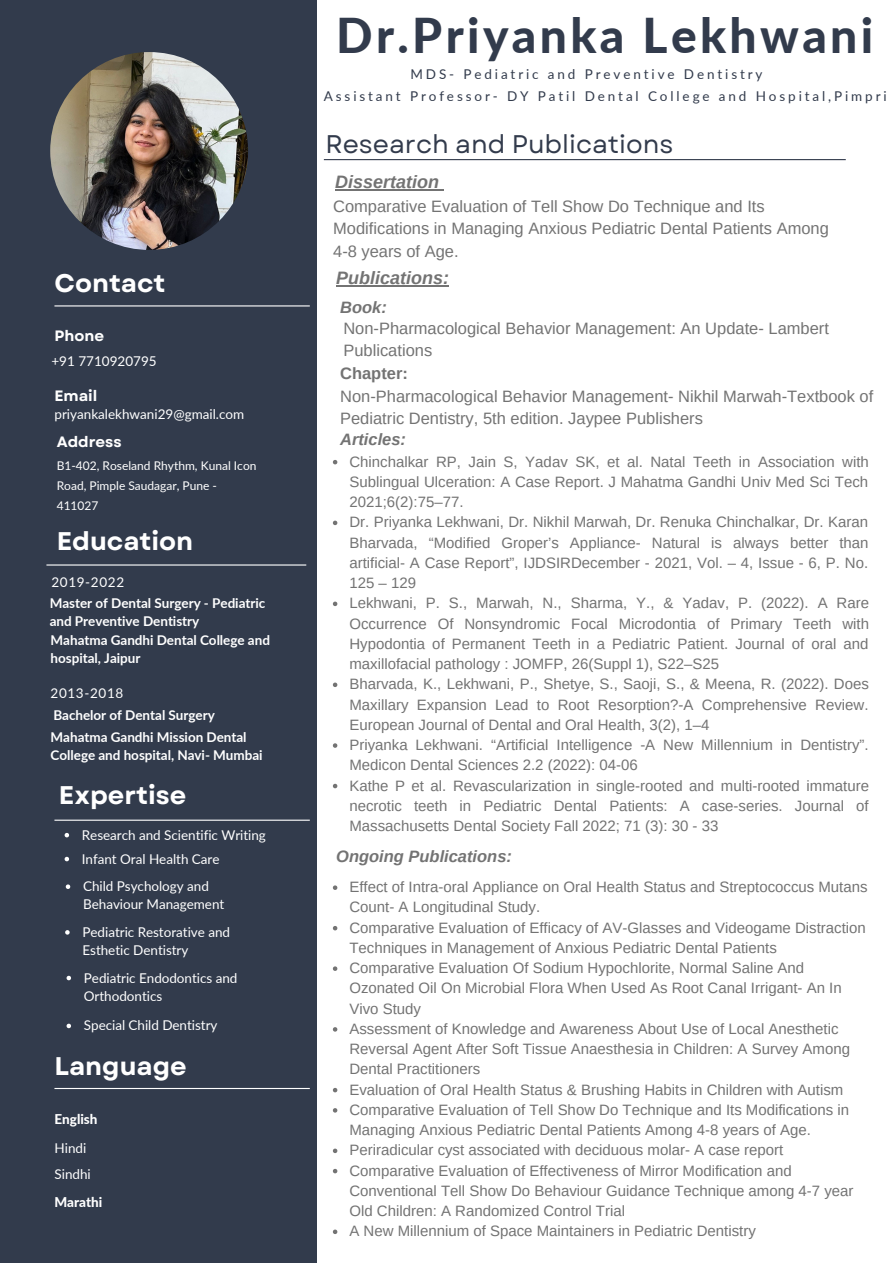
<style>
.page{position:relative;width:893px;height:1264px;background:#fff}
.page>*{position:absolute;margin:0;border:0;box-sizing:border-box;transform-origin:0 0}
.t1{font:800 48px "Lato";letter-spacing:.07em;color:#323b4c}
.t2{font:700 25.5px "Garet";color:#fff}
.t3{font:25.5px "Garet";color:#323b4c}
.t4{font:italic 700 18px "Arimo";color:#737373}
.t5{font:16.5px/22.5px "Arimo";color:#737373}
.t6{font:italic 700 16.5px "Arimo";color:#737373}
.t7{font:700 16.5px "Arimo";color:#737373}
.t8{font:15px/20.2px "Arimo";color:#737373}
.t9{font:700 15px "Garet";color:#fff}
.t10{font:13.5px/18px "Lato";letter-spacing:-.005em;color:#fff}
.t11{font:700 13.5px/18px "Lato";letter-spacing:-.005em;color:#fff}
.t12{font:13.5px "Lato";letter-spacing:.215em;color:#323b4c}
.t13{font:13.5px "Lato";letter-spacing:.045em;color:#fff}
.t14{font:800 13.5px "Lato";color:#fff}
.t15{font:12px/20px "Lato";color:#fff}
</style>
<div class="page">
<div style="left:0;top:0;width:316px;height:1262px;background:#323b4c"></div>
<hr style="left:54px;top:305px;width:256px;height:1px;background:#fff">
<hr style="left:46px;top:564px;width:260px;height:1px;background:#fff">
<hr style="left:324px;top:159px;width:521px;height:1px;background:#323b4c">
<img style="left:50px;top:52px;width:198px;height:198px;border-radius:50%">
<hr style="left:54px;top:819px;width:256px;height:1px;background:#fff">
<hr style="left:54px;top:1087px;width:256px;height:2px;background:#fff">
<svg style="left:65px;top:856px;width:4px;height:5px"></svg>
<svg style="left:67px;top:1023px;width:4px;height:5px"></svg>
<svg style="left:65px;top:930px;width:5px;height:4px"></svg>
<svg style="left:65px;top:832px;width:4px;height:5px"></svg>
<svg style="left:67px;top:975px;width:4px;height:5px"></svg>
<hr style="left:335px;top:189px;width:104px;height:1px;background:#737373">
<hr style="left:336px;top:285px;width:113px;height:1px;background:#737373">
<svg style="left:333px;top:460px;width:4px;height:4px"></svg>
<svg style="left:333px;top:520px;width:4px;height:5px"></svg>
<svg style="left:333px;top:601px;width:4px;height:5px"></svg>
<svg style="left:333px;top:682px;width:4px;height:5px"></svg>
<svg style="left:333px;top:743px;width:4px;height:4px"></svg>
<svg style="left:333px;top:783px;width:4px;height:5px"></svg>
<svg style="left:66px;top:884px;width:4px;height:5px"></svg>
<svg style="left:333px;top:885px;width:4px;height:5px"></svg>
<svg style="left:333px;top:926px;width:4px;height:4px"></svg>
<svg style="left:333px;top:966px;width:4px;height:4px"></svg>
<svg style="left:333px;top:1027px;width:4px;height:4px"></svg>
<svg style="left:333px;top:1087px;width:4px;height:5px"></svg>
<svg style="left:333px;top:1108px;width:4px;height:4px"></svg>
<svg style="left:333px;top:1148px;width:4px;height:5px"></svg>
<svg style="left:333px;top:1168px;width:4px;height:5px"></svg>
<svg style="left:333px;top:1229px;width:4px;height:4px"></svg>
<h2 class="t2" style="left:54px;top:265px;width:112px">Contact</h2>
<p class="t9" style="left:54px;top:325px;width:51px">Phone</p>
<p class="t10" style="left:51px;top:351px;width:107px">+91 7710920795</p>
<p class="t9" style="left:54px;top:385px;width:44px">Email</p>
<p class="t10" style="left:54px;top:404px;width:191px">priyankalekhwani29@gmail.com</p>
<p class="t9" style="left:57px;top:431px;width:66px">Address</p>
<p class="t15" style="left:57px;top:455px;width:201px">B1-402, Roseland Rhythm, Kunal Icon<br>Road, Pimple Saudagar, Pune -<br>411027</p>
<h2 class="t2" style="left:57px;top:523px;width:138px">Education</h2>
<p class="t13" style="left:51px;top:573px;width:74px">2019-2022</p>
<p class="t11" style="left:50px;top:593px;width:217px">Master of Dental Surgery - Pediatric and Preventive Dentistry</p>
<p class="t11" style="left:51px;top:631px;width:221px">Mahatma Gandhi Dental College and hospital, Jaipur</p>
<p class="t13" style="left:51px;top:684px;width:74px">2013-2018</p>
<p class="t11" style="left:53px;top:705px;width:163px">Bachelor of Dental Surgery</p>
<p class="t11" style="left:51px;top:727px;width:213px">Mahatma Gandhi Mission Dental<br>College and hospital, Navi- Mumbai</p>
<h2 class="t2" style="left:59px;top:777px;width:129px">Expertise</h2>
<p class="t10" style="left:82px;top:825px;width:185px">Research and Scientific Writing</p>
<p class="t10" style="left:82px;top:849px;width:139px">Infant Oral Health Care</p>
<p class="t10" style="left:83px;top:877px;width:143px">Child Psychology and<br>Behaviour Management</p>
<p class="t10" style="left:82px;top:922px;width:149px">Pediatric Restorative and<br>Esthetic Dentistry</p>
<p class="t10" style="left:84px;top:968px;width:155px">Pediatric Endodontics and<br>Orthodontics</p>
<p class="t10" style="left:84px;top:1016px;width:135px">Special Child Dentistry</p>
<h2 class="t2" style="left:54px;top:1047px;width:134px">Language</h2>
<p class="t14" style="left:54px;top:1110px;width:45px">English</p>
<p class="t10" style="left:54px;top:1138px;width:33px">Hindi</p>
<p class="t10" style="left:54px;top:1164px;width:38px">Sindhi</p>
<p class="t14" style="left:54px;top:1193px;width:49px">Marathi</p>
<h1 class="t1" style="left:336px;top:6px;width:538px">Dr.Priyanka Lekhwani</h1>
<p class="t12" style="left:410px;top:66px;width:353px">MDS- Pediatric and Preventive Dentistry</p>
<p class="t12" style="left:324px;top:88px;width:564px">Assistant Professor- DY Patil Dental College and Hospital,Pimpri</p>
<h2 class="t3" style="left:325px;top:125px;width:349px">Research and Publications</h2>
<p class="t4" style="left:335px;top:172px;width:105px">Dissertation</p>
<p class="t5" style="left:333px;top:195px;width:497px">Comparative Evaluation of Tell Show Do Technique and Its<br>Modifications in Managing Anxious Pediatric Dental Patients Among<br>4-8 years of Age.</p>
<p class="t4" style="left:336px;top:268px;width:114px">Publications:</p>
<p class="t6" style="left:340px;top:298px;width:48px">Book:</p>
<p class="t5" style="left:343px;top:316px;width:487px">Non-Pharmacological Behavior Management: An Update- Lambert<br>Publications</p>
<p class="t7" style="left:340px;top:364px;width:69px">Chapter:</p>
<p class="t5" style="left:340px;top:385px;width:534px">Non-Pharmacological Behavior Management- Nikhil Marwah-Textbook of<br>Pediatric Dentistry, 5th edition. Jaypee Publishers</p>
<p class="t6" style="left:340px;top:430px;width:67px">Articles:</p>
<p class="t8" style="left:349px;top:451px;width:521px">Chinchalkar RP, Jain S, Yadav SK, et al. Natal Teeth in Association with Sublingual Ulceration: A Case Report. J Mahatma Gandhi Univ Med Sci Tech 2021;6(2):75–77.<br>Dr. Priyanka Lekhwani, Dr. Nikhil Marwah, Dr. Renuka Chinchalkar, Dr. Karan Bharvada, “Modified Groper’s Appliance- Natural is always better than artificial- A Case Report”, IJDSIRDecember - 2021, Vol. – 4, Issue - 6, P. No.<br>125 – 129<br>Lekhwani, P. S., Marwah, N., Sharma, Y., &amp; Yadav, P. (2022). A Rare Occurrence Of Nonsyndromic Focal Microdontia of Primary Teeth with Hypodontia of Permanent Teeth in a Pediatric Patient. Journal of oral and maxillofacial pathology : JOMFP, 26(Suppl 1), S22–S25<br>Bharvada, K., Lekhwani, P., Shetye, S., Saoji, S., &amp; Meena, R. (2022). Does Maxillary Expansion Lead to Root Resorption?-A Comprehensive Review.<br>European Journal of Dental and Oral Health, 3(2), 1–4<br>Priyanka Lekhwani. “Artificial Intelligence -A New Millennium in Dentistry”.<br>Medicon Dental Sciences 2.2 (2022): 04-06<br>Kathe P et al. Revascularization in single-rooted and multi-rooted immature necrotic teeth in Pediatric Dental Patients: A case-series. Journal of Massachusetts Dental Society Fall 2022; 71 (3): 30 - 33</p>
<p class="t6" style="left:336px;top:846px;width:177px">Ongoing Publications:</p>
<p class="t8" style="left:349px;top:876px;width:519px">Effect of Intra-oral Appliance on Oral Health Status and Streptococcus Mutans Count- A Longitudinal Study.<br>Comparative Evaluation of Efficacy of AV-Glasses and Videogame Distraction Techniques in Management of Anxious Pediatric Dental Patients<br>Comparative Evaluation Of Sodium Hypochlorite, Normal Saline And Ozonated Oil On Microbial Flora When Used As Root Canal Irrigant- An In Vivo Study<br>Assessment of Knowledge and Awareness About Use of Local Anesthetic Reversal Agent After Soft Tissue Anaesthesia in Children: A Survey Among Dental Practitioners<br>Evaluation of Oral Health Status &amp; Brushing Habits in Children with Autism Comparative Evaluation of Tell Show Do Technique and Its Modifications in Managing Anxious Pediatric Dental Patients Among 4-8 years of Age.<br>Periradicular cyst associated with deciduous molar- A case report Comparative Evaluation of Effectiveness of Mirror Modification and Conventional Tell Show Do Behaviour Guidance Technique among 4-7 year Old Children: A Randomized Control Trial<br>A New Millennium of Space Maintainers in Pediatric Dentistry</p>
</div>
